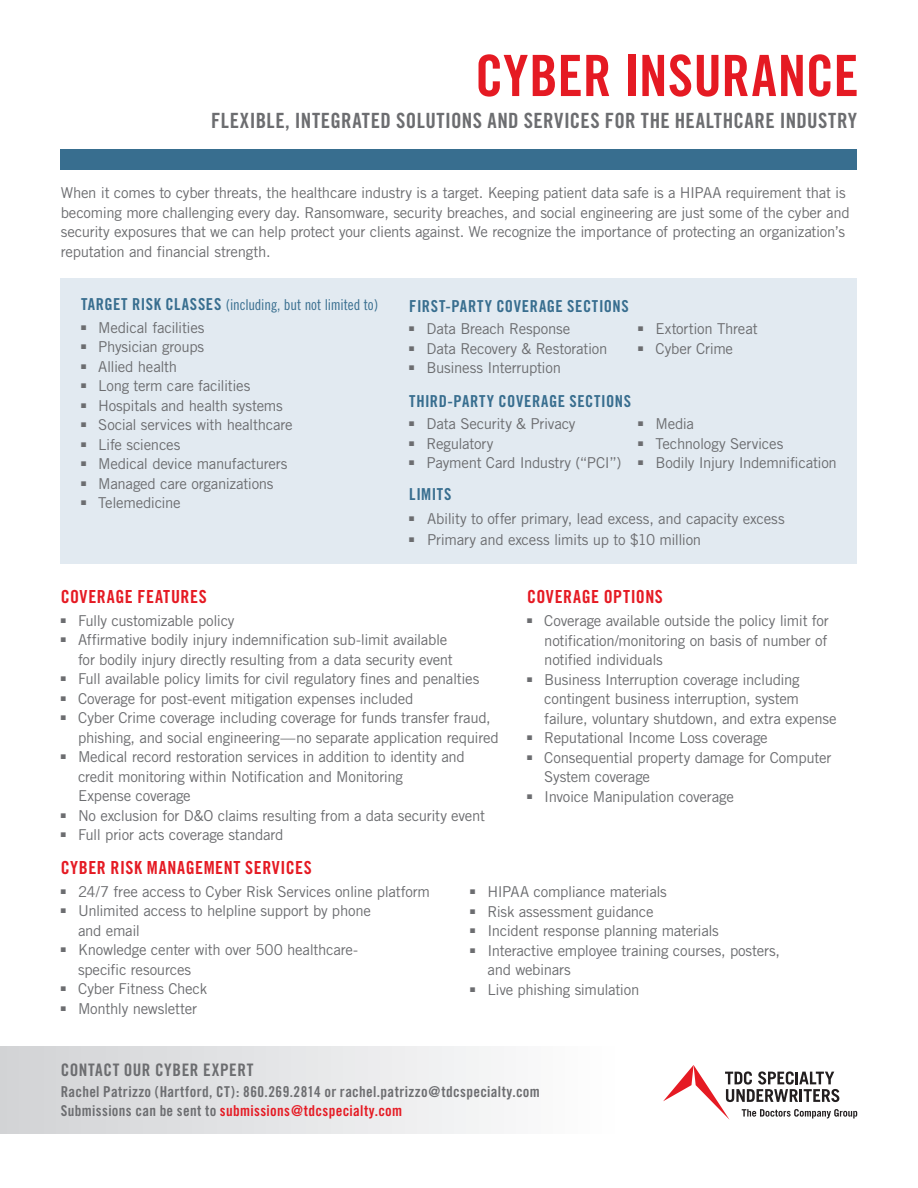
<style>
.page{position:relative;width:918px;height:1188px;background:#fff}
.page>*{position:absolute;margin:0;border:0;box-sizing:border-box;transform-origin:0 0}
.t1{font:57px "Trade Gothic Bold Cond Twenty";color:#e51a23}
.t2{font:21px "Trade Gothic Bold Cond Twenty";letter-spacing:.02em;color:#6c6d70}
.t3{font:18px "Trade Gothic Bold Cond Twenty";letter-spacing:.03em;color:#e51a23}
.t4{font:17.25px "Trade Gothic Bold Cond Twenty";letter-spacing:.035em;color:#6c6d70}
.t5{font:16.5px "Trade Gothic Bold Cond Twenty";letter-spacing:.035em;color:#386e8f}
.t6{font:15px/19.5px "Trade Gothic";letter-spacing:-.02em;color:#6c6d70}
.t7{font:15px/19.5px "Trade Gothic Bold Cond Twenty";letter-spacing:.025em;color:#6c6d70}
.t8{font:15px "Trade Gothic Cond Eighteen";letter-spacing:-.01em;color:#386e8f}
.s1{font-family:"Trade Gothic Bold Cond Twenty";font-size:16.5px}
.s2{color:#e51a23}
</style>
<div class="page">
<div style="left:61px;top:278px;width:796px;height:286px;background:#e2eaf1"></div>
<div style="left:0;top:1046px;width:617px;height:88px;background:linear-gradient(to right,#d1d2d5,#fefefe)"></div>
<svg style="left:663px;top:1065px;width:194px;height:55px"></svg>
<div style="left:61px;top:150px;width:796px;height:20px;background:#386e8f"></div>
<h1 class="t1" style="left:475px;top:41px;width:385px">CYBER INSURANCE</h1>
<h2 class="t2" style="left:211px;top:107px;width:648px">FLEXIBLE, INTEGRATED SOLUTIONS AND SERVICES FOR THE HEALTHCARE INDUSTRY</h2>
<p class="t6" style="left:61px;top:183px;width:790px">When it comes to cyber threats, the healthcare industry is a target. Keeping patient data safe is a HIPAA requirement that is becoming more challenging every day. Ransomware, security breaches, and social engineering are just some of the cyber and security exposures that we can help protect your clients against. We recognize the importance of protecting an organization’s reputation and financial strength.</p>
<p class="t8" style="left:81px;top:296px;width:299px"><span class="s1">TARGET RISK CLASSES</span> (including, but not limited to)</p>
<p class="t6" style="left:81px;top:318px;width:125px">■ Medical facilities</p>
<p class="t6" style="left:81px;top:337px;width:125px">■ Physician groups</p>
<p class="t6" style="left:81px;top:357px;width:98px">■ Allied health</p>
<p class="t6" style="left:81px;top:376px;width:171px">■ Long term care facilities</p>
<p class="t6" style="left:81px;top:396px;width:203px">■ Hospitals and health systems</p>
<p class="t6" style="left:81px;top:415px;width:213px">■ Social services with healthcare</p>
<p class="t6" style="left:81px;top:435px;width:101px">■ Life sciences</p>
<p class="t6" style="left:81px;top:454px;width:208px">■ Medical device manufacturers</p>
<p class="t6" style="left:81px;top:474px;width:194px">■ Managed care organizations</p>
<p class="t6" style="left:81px;top:493px;width:101px">■ Telemedicine</p>
<p class="t5" style="left:409px;top:296px;width:221px">FIRST-PARTY COVERAGE SECTIONS</p>
<p class="t6" style="left:409px;top:319px;width:162px">■ Data Breach Response</p>
<p class="t6" style="left:409px;top:339px;width:200px">■ Data Recovery &amp; Restoration</p>
<p class="t6" style="left:409px;top:358px;width:153px">■ Business Interruption</p>
<p class="t5" style="left:409px;top:391px;width:223px">THIRD-PARTY COVERAGE SECTIONS</p>
<p class="t6" style="left:409px;top:414px;width:168px">■ Data Security &amp; Privacy</p>
<p class="t6" style="left:409px;top:434px;width:86px">■ Regulatory</p>
<p class="t6" style="left:409px;top:453px;width:214px">■ Payment Card Industry (“PCI”)</p>
<p class="t6" style="left:638px;top:319px;width:121px">■ Extortion Threat</p>
<p class="t6" style="left:638px;top:338px;width:96px">■ Cyber Crime</p>
<p class="t6" style="left:638px;top:414px;width:57px">■ Media</p>
<p class="t6" style="left:638px;top:433px;width:147px">■ Technology Services</p>
<p class="t6" style="left:638px;top:453px;width:200px">■ Bodily Injury Indemnification</p>
<p class="t5" style="left:409px;top:485px;width:44px">LIMITS</p>
<p class="t6" style="left:409px;top:509px;width:377px">■ Ability to offer primary, lead excess, and capacity excess</p>
<p class="t6" style="left:409px;top:529px;width:294px">■ Primary and excess limits up to $10 million</p>
<p class="t3" style="left:61px;top:585px;width:147px">COVERAGE FEATURES</p>
<p class="t6" style="left:61px;top:610px;width:175px">■ Fully customizable policy</p>
<p class="t6" style="left:78px;top:630px;width:376px;text-indent:-17px">■ Affirmative bodily injury indemnification sub-limit available for bodily injury directly resulting from a data security event</p>
<p class="t6" style="left:61px;top:669px;width:420px">■ Full available policy limits for civil regulatory fines and penalties</p>
<p class="t6" style="left:61px;top:688px;width:354px">■ Coverage for post-event mitigation expenses included</p>
<p class="t6" style="left:78px;top:708px;width:422px;text-indent:-17px">■ Cyber Crime coverage including coverage for funds transfer fraud, phishing, and social engineering—no separate application required</p>
<p class="t6" style="left:78px;top:747px;width:388px;text-indent:-17px">■ Medical record restoration services in addition to identity and credit monitoring within Notification and Monitoring<br>Expense coverage</p>
<p class="t6" style="left:61px;top:805px;width:426px">■ No exclusion for D&amp;O claims resulting from a data security event</p>
<p class="t6" style="left:61px;top:825px;width:224px">■ Full prior acts coverage standard</p>
<p class="t3" style="left:527px;top:585px;width:137px">COVERAGE OPTIONS</p>
<p class="t6" style="left:544px;top:611px;width:286px;text-align:justify;text-indent:-17px">■ Coverage available outside the policy limit for notification/monitoring on basis of number of notified individuals</p>
<p class="t6" style="left:544px;top:669px;width:294px;text-indent:-17px">■ Business Interruption coverage including contingent business interruption, system failure, voluntary shutdown, and extra expense</p>
<p class="t6" style="left:527px;top:728px;width:242px">■ Reputational Income Loss coverage</p>
<p class="t6" style="left:544px;top:747px;width:289px;text-indent:-17px">■ Consequential property damage for Computer<br>System coverage</p>
<p class="t6" style="left:527px;top:786px;width:208px">■ Invoice Manipulation coverage</p>
<p class="t3" style="left:61px;top:857px;width:253px">CYBER RISK MANAGEMENT SERVICES</p>
<p class="t6" style="left:61px;top:881px;width:371px">■ 24/7 free access to Cyber Risk Services online platform</p>
<p class="t6" style="left:78px;top:901px;width:294px;text-indent:-17px">■ Unlimited access to helpline support by phone and email</p>
<p class="t6" style="left:78px;top:940px;width:282px;text-indent:-17px">■ Knowledge center with over 500 healthcare&shy;specific resources</p>
<p class="t6" style="left:61px;top:979px;width:148px">■ Cyber Fitness Check</p>
<p class="t6" style="left:61px;top:998px;width:138px">■ Monthly newsletter</p>
<p class="t6" style="left:470px;top:882px;width:198px">■ HIPAA compliance materials</p>
<p class="t6" style="left:470px;top:901px;width:185px">■ Risk assessment guidance</p>
<p class="t6" style="left:470px;top:921px;width:250px">■ Incident response planning materials</p>
<p class="t6" style="left:488px;top:940px;width:294px;text-indent:-17px">■ Interactive employee training courses, posters, and webinars</p>
<p class="t6" style="left:470px;top:979px;width:171px">■ Live phishing simulation</p>
<p class="t4" style="left:61px;top:1059px;width:194px">CONTACT OUR CYBER EXPERT</p>
<p class="t7" style="left:61px;top:1082px;width:481px">Rachel Patrizzo (Hartford, CT): 860.269.2814 or rachel.patrizzo@tdcspecialty.com<br>Submissions can be sent to <span class="s2">submissions@tdcspecialty.com</span></p>
</div>
